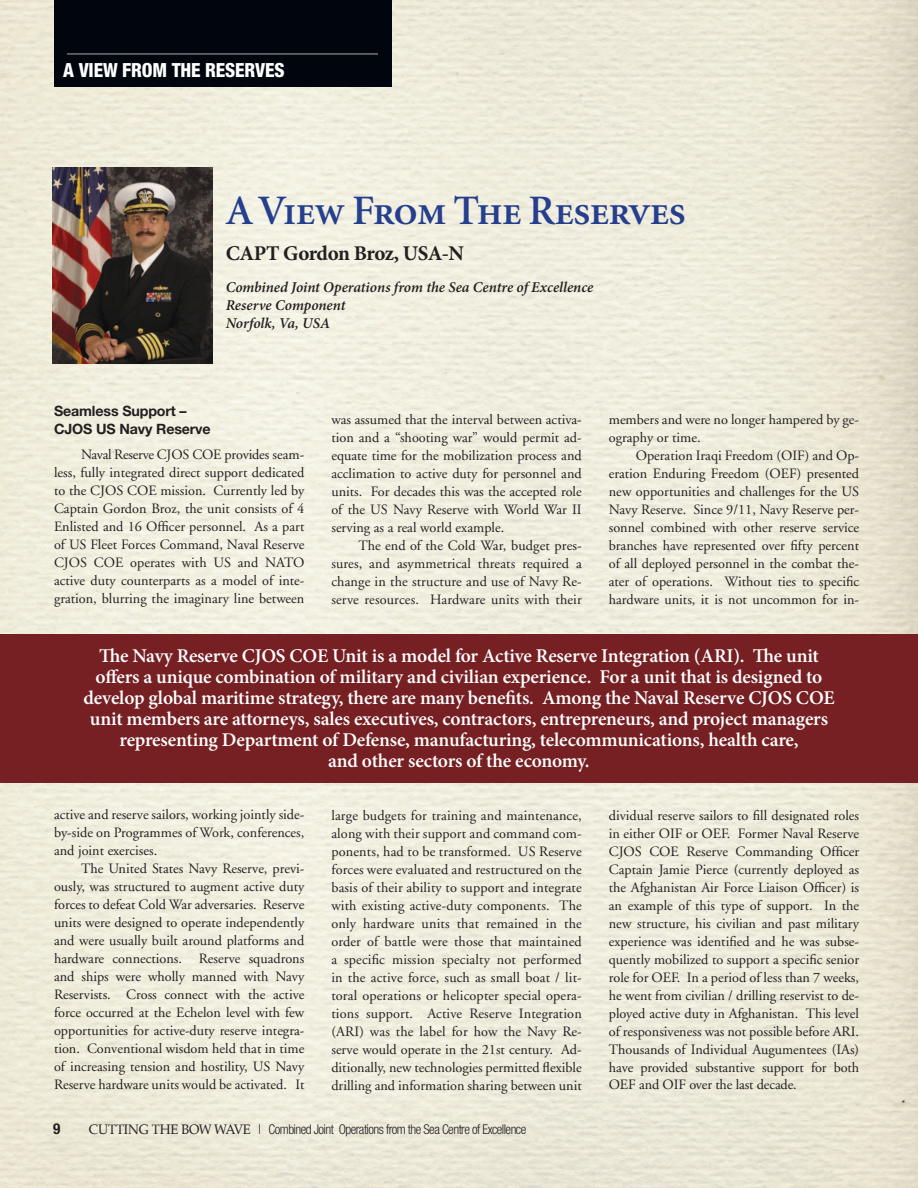
<style>
.page{position:relative;width:918px;height:1188px;background:#fff}
.page>*{position:absolute;margin:0;border:0;box-sizing:border-box;transform-origin:0 0}
.t1{font:42px "Minion Semibold SC";letter-spacing:-.035em;color:#253f8e}
.t2{font:700 21px "Minion Pro";letter-spacing:-.02em;color:#231f20}
.t3{font:600 19.5px/21px "Minion Pro";letter-spacing:-.01em;color:#fff;text-align:center}
.t4{font:800 condensed 19.5px "Helvetica Neue";letter-spacing:-.01em;color:#fff}
.t5{font:italic 600 15px/18px "Minion Pro";letter-spacing:-.005em;color:#231f20}
.t6{font:700 condensed 15px "Helvetica Neue";color:#231f20}
.t7{font:14.25px/18px "Adobe Garamond";color:#231f20;text-align:justify}
.t8{font:700 14.25px/18px "Helvetica Neue";letter-spacing:-.01em;color:#231f20}
.t9{font:300 condensed 13.5px "Helvetica Neue";letter-spacing:-.04em;color:#231f20}
.s1{font-family:"Palatino";font-weight:400;font-stretch:normal}
</style>
<div class="page">
<img style="left:0;top:0;width:918px;height:1188px">
<div style="left:54px;top:0;width:338px;height:87px;background:#01060e"></div>
<hr style="left:67px;top:53px;width:311px;height:2px;background:#767373">
<img style="left:52px;top:168px;width:160px;height:196px">
<div style="left:0;top:634px;width:918px;height:149px;background:#762023"></div>
<h3 class="t4" style="left:63px;top:58px;width:223px">A VIEW FROM THE RESerVES</h3>
<h1 class="t1" style="left:226px;top:189px;width:462px">A View From The Reserves</h1>
<h2 class="t2" style="left:226px;top:239px;width:240px">CAPT Gordon Broz, USA-N</h2>
<p class="t5" style="left:226px;top:278px;width:369px">Combined Joint Operations from the Sea Centre of Excellence<br>Reserve Component<br>Norfolk, Va, USA</p>
<p class="t8" style="left:54px;top:402px;width:158px">Seamless Support –<br>CJOS US Navy Reserve</p>
<p class="t7" style="left:54px;top:446px;width:252px;text-indent:27px">Naval Reserve CJOS COE provides seam&shy;less, fully integrated direct support dedicated to the CJOS COE mission. Currently led by Captain Gordon Broz, the unit consists of 4<br>Enlisted and 16 Officer personnel. As a part of US Fleet Forces Command, Naval Reserve CJOS COE operates with US and NATO active duty counterparts as a model of inte&shy;gration, blurring the imaginary line between</p>
<p class="t7" style="left:331px;top:410px;width:252px">was assumed that the interval between activa&shy;tion and a “shooting war” would permit ad&shy;equate time for the mobilization process and acclimation to active duty for personnel and units. For decades this was the accepted role of the US Navy Reserve with World War II serving as a real world example.</p>
<p class="t7" style="left:331px;top:536px;width:252px;text-indent:27px">The end of the Cold War, budget pres&shy;sures, and asymmetrical threats required a change in the structure and use of Navy Re&shy;serve resources. Hardware units with their</p>
<p class="t7" style="left:609px;top:410px;width:252px">members and were no longer hampered by ge&shy;ography or time.</p>
<p class="t7" style="left:609px;top:446px;width:252px;text-indent:27px">Operation Iraqi Freedom (OIF) and Op&shy;eration Enduring Freedom (OEF) presented new opportunities and challenges for the US Navy Reserve. Since 9/11, Navy Reserve per&shy;sonnel combined with other reserve service branches have represented over fifty percent of all deployed personnel in the combat the&shy;ater of operations. Without ties to specific hardware units, it is not uncommon for in-</p>
<p class="t3" style="left:83px;top:645px;width:753px">The Navy Reserve CJOS COE Unit is a model for Active Reserve Integration (ARI). The unit offers a unique combination of military and civilian experience. For a unit that is designed to develop global maritime strategy, there are many benefits. Among the Naval Reserve CJOS COE unit members are attorneys, sales executives, contractors, entrepreneurs, and project managers representing Department of Defense, manufacturing, telecommunications, health care,<br>and other sectors of the economy.</p>
<p class="t7" style="left:54px;top:806px;width:252px">active and reserve sailors, working jointly side&shy;by-side on Programmes of Work, conferences, and joint exercises.</p>
<p class="t7" style="left:54px;top:860px;width:252px;text-indent:27px">The United States Navy Reserve, previ&shy;ously, was structured to augment active duty forces to defeat Cold War adversaries. Reserve units were designed to operate independently and were usually built around platforms and hardware connections. Reserve squadrons and ships were wholly manned with Navy Reservists. Cross connect with the active force occurred at the Echelon level with few opportunities for active-duty reserve integra&shy;tion. Conventional wisdom held that in time of increasing tension and hostility, US Navy Reserve hardware units would be activated. It</p>
<p class="t7" style="left:331px;top:806px;width:252px">large budgets for training and maintenance, along with their support and command com&shy;ponents, had to be transformed. US Reserve forces were evaluated and restructured on the basis of their ability to support and integrate with existing active-duty components. The only hardware units that remained in the order of battle were those that maintained a specific mission specialty not performed in the active force, such as small boat / lit&shy;toral operations or helicopter special opera&shy;tions support. Active Reserve Integration (ARI) was the label for how the Navy Re&shy;serve would operate in the 21st century. Ad&shy;ditionally, new technologies permitted flexible drilling and information sharing between unit</p>
<p class="t6" style="left:53px;top:1119px;width:9px">9</p>
<p class="t9" style="left:89px;top:1122px;width:439px"><span class="s1">CUTTING THE BOW WAVE |</span> Combined Joint Operations from the Sea Centre of Excellence</p>
<p class="t7" style="left:609px;top:806px;width:252px">dividual reserve sailors to fill designated roles in either OIF or OEF. Former Naval Reserve CJOS COE Reserve Commanding Officer Captain Jamie Pierce (currently deployed as the Afghanistan Air Force Liaison Officer) is an example of this type of support. In the new structure, his civilian and past military experience was identified and he was subse&shy;quently mobilized to support a specific senior role for OEF. In a period of less than 7 weeks, he went from civilian / drilling reservist to de&shy;ployed active duty in Afghanistan. This level of responsiveness was not possible before ARI.<br>Thousands of Individual Augumentees (IAs) have provided substantive support for both OEF and OIF over the last decade.</p>
</div>
